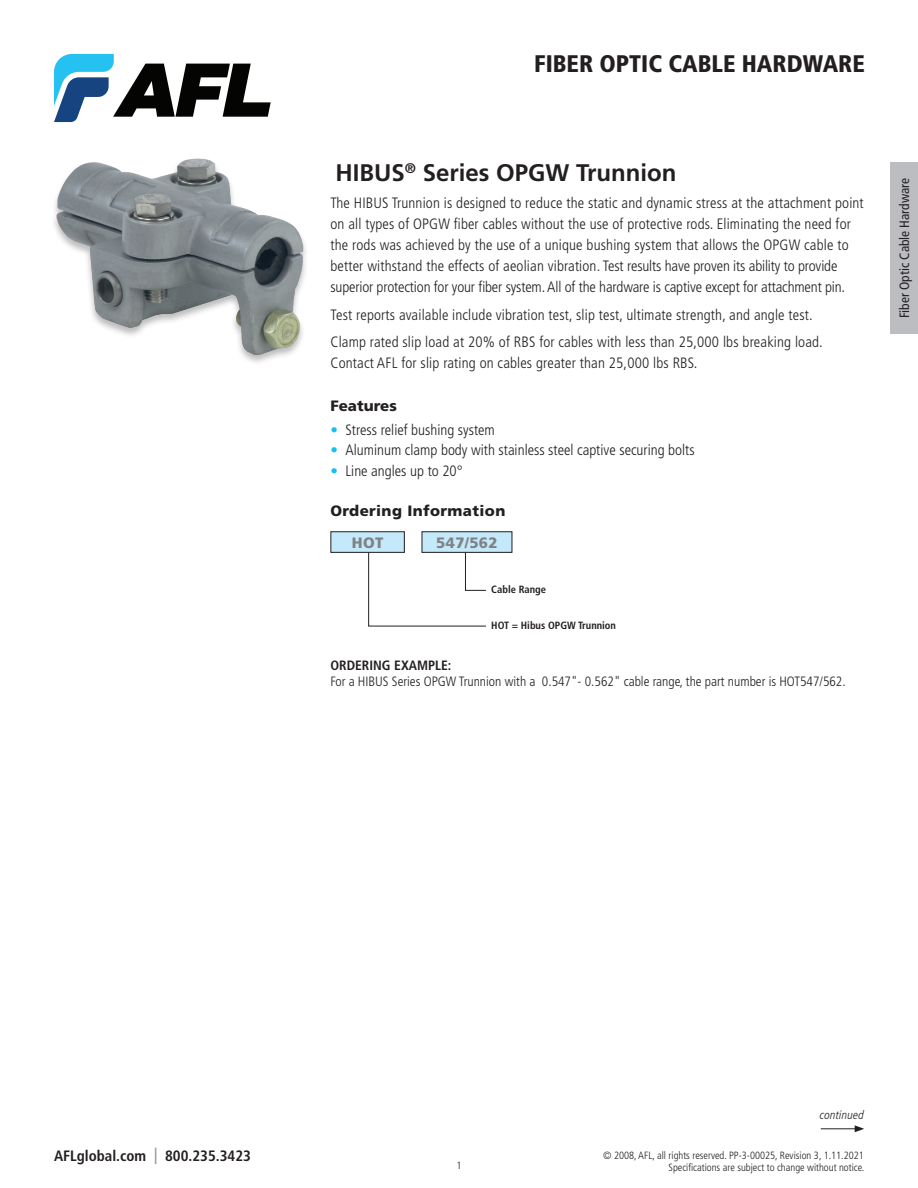
<style>
.page{position:relative;width:918px;height:1188px;background:#fff}
.page>*{position:absolute;margin:0;border:0;box-sizing:border-box;transform-origin:0 0}
.FPP_Product_Title{font:700 24px "Frutiger LT Std";color:#231f20}
.t1{font:900 condensed 24px "Frutiger LT Std";color:#231f20}
.body_copy{font:300 condensed 15px/21px "Frutiger LT Std";letter-spacing:.01em;color:#231f20}
.FPP_Bullits{font:300 condensed 15px "Frutiger LT Std";color:#231f20}
.t2{font:700 condensed 15px "Frutiger LT Std";color:#231f20}
.FPP_Subhead{font:900 15px "Frutiger LT Std";letter-spacing:.025em;color:#231f20}
.FPP_Matrix_Box_Text{font:900 15px "Frutiger LT Std";letter-spacing:.025em;color:#808285}
.FPP_Subhead-2{font:900 15px "Frutiger LT Std";color:#231f20}
.t3{font:300 condensed 13.5px "Frutiger LT Std";color:#231f20}
.t4{font:condensed 13.5px "Frutiger LT Std";color:#231f20}
.t5{font:700 condensed 13.5px "Frutiger LT Std";color:#231f20}
.FPP_Body_Text{font:italic 300 condensed 12px "Frutiger LT Pro";letter-spacing:.01em;color:#231f20}
.t6{font:300 condensed 10.5px/12px "Frutiger LT Std";color:#231f20;text-align:right}
.t7{font:700 condensed 10.5px "Frutiger LT Std";color:#231f20}
.s1{color:#15c0f2}
.s2{font-size:16.5px;color:#939598}
</style>
<div class="page">
<div style="left:890px;top:162px;width:28px;height:172px;background:#bcbdc0"></div>
<svg style="left:54px;top:54px;width:217px;height:68px"></svg>
<hr style="left:821px;top:1128px;width:36px;height:1px;background:#231f20">
<svg style="left:855px;top:1125px;width:9px;height:7px"></svg>
<div style="left:331px;top:532px;width:73px;height:20px;background:#c3e9fa"></div>
<div style="left:330px;top:531px;width:75px;height:22px;border:1px solid #231f20"></div>
<div style="left:422px;top:532px;width:90px;height:20px;background:#c3e9fa"></div>
<div style="left:422px;top:531px;width:90px;height:22px;border:1px solid #231f20"></div>
<svg style="left:368px;top:552px;width:119px;height:75px"></svg>
<img style="left:54px;top:158px;width:252px;height:205px">
<h1 class="t1" style="left:534px;top:49px;width:332px">FIBER OPTIC CABLE HARDWARE</h1>
<p class="FPP_Product_Title" style="left:336px;top:158px;width:343px">HIBUS<sup>®</sup> Series OPGW Trunnion</p>
<p class="body_copy" style="left:330px;top:192px;width:535px">The HIBUS Trunnion is designed to reduce the static and dynamic stress at the attachment point on all types of OPGW fiber cables without the use of protective rods. Eliminating the need for the rods was achieved by the use of a unique bushing system that allows the OPGW cable to better withstand the effects of aeolian vibration. Test results have proven its ability to provide superior protection for your fiber system. All of the hardware is captive except for attachment pin.</p>
<p class="body_copy" style="left:330px;top:304px;width:484px">Test reports available include vibration test, slip test, ultimate strength, and angle test.</p>
<p class="body_copy" style="left:330px;top:332px;width:494px">Clamp rated slip load at 20% of RBS for cables with less than 25,000 lbs breaking load.<br>Contact AFL for slip rating on cables greater than 25,000 lbs RBS.</p>
<p class="FPP_Subhead-2" style="left:330px;top:397px;width:68px">Features</p>
<p class="FPP_Bullits" style="left:330px;top:422px;width:166px"><span class="s1">•</span> Stress relief bushing system</p>
<p class="FPP_Bullits" style="left:330px;top:442px;width:366px"><span class="s1">•</span> Aluminum clamp body with stainless steel captive securing bolts</p>
<p class="FPP_Bullits" style="left:330px;top:462px;width:134px"><span class="s1">•</span> Line angles up to 20°</p>
<p class="FPP_Subhead" style="left:330px;top:501px;width:176px">Ordering Information</p>
<p class="FPP_Matrix_Box_Text" style="left:352px;top:533px;width:33px">HOT</p>
<p class="FPP_Matrix_Box_Text" style="left:436px;top:533px;width:63px">547/562</p>
<p class="t7" style="left:491px;top:583px;width:56px">Cable Range</p>
<p class="t7" style="left:491px;top:619px;width:126px">HOT = Hibus OPGW Trunnion</p>
<p class="t5" style="left:330px;top:657px;width:122px">ORDERING EXAMPLE:</p>
<p class="t3" style="left:330px;top:674px;width:517px">For a HIBUS Series OPGW Trunnion with a 0.547"- 0.562" cable range, the part number is HOT547/562.</p>
<p class="t4" style="left:897px;top:318px;width:142px;rotate:-90deg">Fiber Optic Cable Hardware</p>
<p class="t2" style="left:54px;top:1147px;width:198px">AFLglobal.com <span class="s2">|</span> 800.235.3423</p>
<p class="t6" style="left:456px;top:1159px;width:7px">1</p>
<p class="FPP_Body_Text" style="left:820px;top:1108px;width:46px">continued</p>
<p class="t6" style="left:603px;top:1150px;width:263px">© 2008, AFL, all rights reserved. PP-3-00025, Revision 3, 1.11.2021<br>Specifications are subject to change without notice.</p>
</div>
